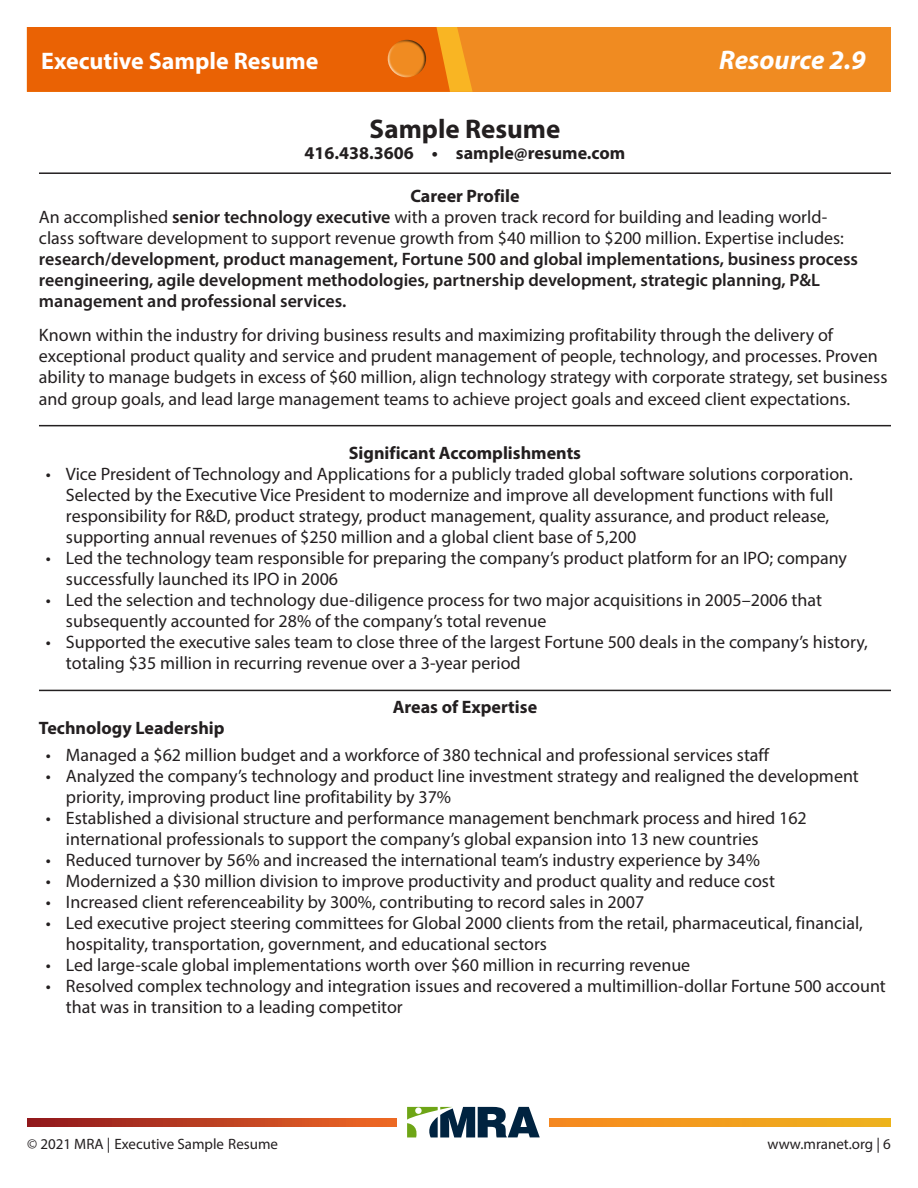
<style>
.page{position:relative;width:918px;height:1188px;background:#fff}
.page>*{position:absolute;margin:0;border:0;box-sizing:border-box;transform-origin:0 0}
.Subhead{font:700 27px "Myriad Pro";color:#231f20}
.t1{font:italic 700 27px "Myriad Pro";color:#fff}
.t2{font:700 24px "Myriad Pro";color:#fff}
.body{font:18px/21px "Myriad Pro";color:#231f20}
.body-2{font:600 18px/21px "Myriad Pro";color:#231f20}
.Subhead-2{font:700 18px "Myriad Pro";color:#231f20}
.t3{font:15px "Myriad Pro";color:#231f20}
.s1{font-weight:400}
</style>
<div class="page">
<div style="left:27px;top:27px;width:864px;height:65px;background:#f08b21"></div>
<svg style="left:26px;top:27px;width:447px;height:65px;background:#ea6706"></svg>
<div style="left:385px;top:40px;width:32px;height:38px;background:#fff;opacity:.75"></div>
<div style="left:393px;top:38px;width:34px;height:40px;background:#231f20;opacity:.75"></div>
<svg style="left:27px;top:1118px;width:864px;height:9px;background:#d76d1f"></svg>
<div style="left:397px;top:1107px;width:151px;height:31px;background:#fff"></div>
<svg style="left:407px;top:1107px;width:133px;height:30px"></svg>
<hr style="left:39px;top:172px;width:852px;height:2px;background:#231f20">
<hr style="left:39px;top:425px;width:852px;height:1px;background:#231f20">
<hr style="left:39px;top:690px;width:852px;height:1px;background:#231f20">
<h2 class="t2" style="left:41px;top:45px;width:279px">Executive Sample Resume</h2>
<h1 class="t1" style="left:719px;top:42px;width:148px">Resource 2.9</h1>
<p class="Subhead" style="left:370px;top:111px;width:192px">Sample Resume</p>
<p class="Subhead-2" style="left:305px;top:141px;width:322px">416.438.3606 • sample@resume.com</p>
<p class="Subhead-2" style="left:410px;top:184px;width:111px">Career Profile</p>
<p class="body-2" style="left:39px;top:206px;width:821px"><span class="s1">An accomplished</span> senior technology executive <span class="s1">with a proven track record for building and leading world&shy;class software development to support revenue growth from $40 million to $200 million. Expertise includes: </span>research/development, product management, Fortune 500 and global implementations, business process reengineering, agile development methodologies, partnership development, strategic planning, P&amp;L management and professional services.</p>
<p class="body" style="left:39px;top:324px;width:850px">Known within the industry for driving business results and maximizing profitability through the delivery of exceptional product quality and service and prudent management of people, technology, and processes. Proven ability to manage budgets in excess of $60 million, align technology strategy with corporate strategy, set business and group goals, and lead large management teams to achieve project goals and exceed client expectations.</p>
<p class="Subhead-2" style="left:349px;top:442px;width:234px">Significant Accomplishments</p>
<p class="body" style="left:66px;top:464px;width:789px;text-indent:-20px">• Vice President of Technology and Applications for a publicly traded global software solutions corporation.<br>Selected by the Executive Vice President to modernize and improve all development functions with full responsibility for R&amp;D, product strategy, product management, quality assurance, and product release, supporting annual revenues of $250 million and a global client base of 5,200</p>
<p class="body" style="left:66px;top:548px;width:783px;text-indent:-20px">• Led the technology team responsible for preparing the company’s product platform for an IPO; company successfully launched its IPO in 2006</p>
<p class="body" style="left:66px;top:590px;width:758px;text-indent:-20px">• Led the selection and technology due-diligence process for two major acquisitions in 2005–2006 that subsequently accounted for 28% of the company’s total revenue</p>
<p class="body" style="left:66px;top:632px;width:803px;text-indent:-20px">• Supported the executive sales team to close three of the largest Fortune 500 deals in the company’s history, totaling $35 million in recurring revenue over a 3-year period</p>
<p class="Subhead-2" style="left:393px;top:695px;width:146px">Areas of Expertise</p>
<p class="Subhead-2" style="left:39px;top:716px;width:187px">Technology Leadership</p>
<p class="body" style="left:46px;top:745px;width:725px">• Managed a $62 million budget and a workforce of 380 technical and professional services staff</p>
<p class="body" style="left:66px;top:766px;width:794px;text-indent:-20px">• Analyzed the company’s technology and product line investment strategy and realigned the development priority, improving product line profitability by 37%</p>
<p class="body" style="left:66px;top:808px;width:742px;text-indent:-20px">• Established a divisional structure and performance management benchmark process and hired 162 international professionals to support the company’s global expansion into 13 new countries</p>
<p class="body" style="left:46px;top:850px;width:716px">• Reduced turnover by 56% and increased the international team’s industry experience by 34%</p>
<p class="body" style="left:46px;top:871px;width:731px">• Modernized a $30 million division to improve productivity and product quality and reduce cost</p>
<p class="body" style="left:46px;top:892px;width:600px">• Increased client referenceability by 300%, contributing to record sales in 2007</p>
<p class="body" style="left:66px;top:913px;width:798px;text-indent:-20px">• Led executive project steering committees for Global 2000 clients from the retail, pharmaceutical, financial, hospitality, transportation, government, and educational sectors</p>
<p class="body" style="left:46px;top:955px;width:646px">• Led large-scale global implementations worth over $60 million in recurring revenue</p>
<p class="body" style="left:66px;top:976px;width:821px;text-indent:-20px">• Resolved complex technology and integration issues and recovered a multimillion-dollar Fortune 500 account that was in transition to a leading competitor</p>
<p class="t3" style="left:27px;top:1135px;width:253px">© 2021 MRA | Executive Sample Resume</p>
<p class="t3" style="left:768px;top:1135px;width:125px">www.mranet.org | 6</p>
</div>
